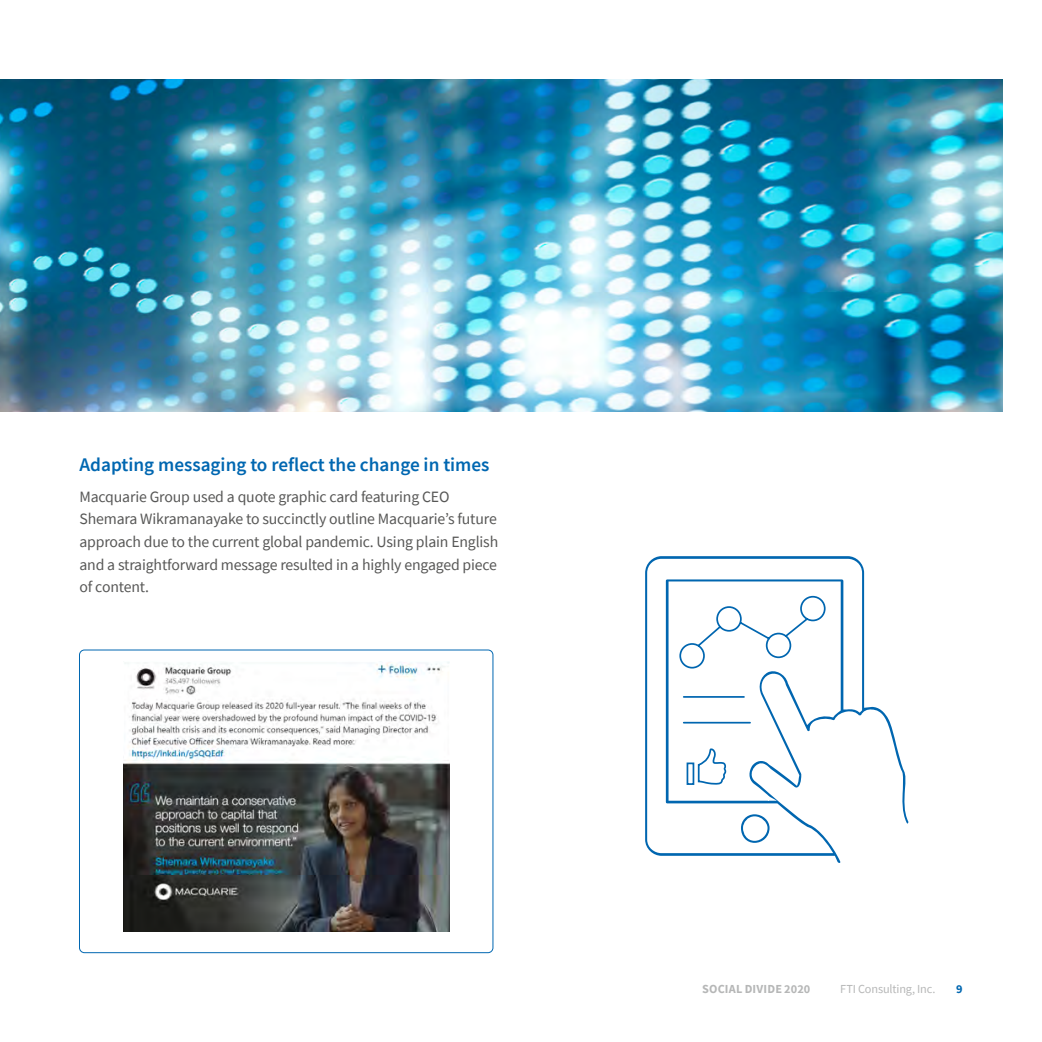
<style>
.page{position:relative;width:1042px;height:1042px;background:#fff}
.page>*{position:absolute;margin:0;border:0;box-sizing:border-box;transform-origin:0 0}
.t1{font:600 19.25px "Source Sans Pro";color:#0067b1}
.t2{font:15.75px/22.8px "Source Sans Pro";letter-spacing:-.01em;color:#575756}
.t3{font:12.25px "Source Sans Pro";letter-spacing:-.01em;color:#b6b7b7}
.t4{font:700 12.25px "Source Sans Pro";letter-spacing:.01em;color:#b6b7b7}
.t5{font:700 12.25px "Source Sans Pro";color:#0067b1}
</style>
<div class="page">
<div style="left:79px;top:649px;width:414px;height:304px;border:1px solid #0067b1;border-radius:5px"></div>
<img style="left:123px;top:662px;width:326px;height:269px">
<img style="left:0;top:79px;width:1002px;height:333px">
<svg style="left:645px;top:556px;width:264px;height:307px"></svg>
<svg style="left:678px;top:595px;width:148px;height:191px"></svg>
<p class="t1" style="left:79px;top:452px;width:412px">Adapting messaging to reflect the change in times</p>
<p class="t2" style="left:79px;top:485px;width:420px">Macquarie Group used a quote graphic card featuring CEO Shemara Wikramanayake to succinctly outline Macquarie’s future approach due to the current global pandemic. Using plain English and a straightforward message resulted in a highly engaged piece of content.</p>
<p class="t4" style="left:702px;top:981px;width:110px">SOCIAL DIVIDE 2020</p>
<p class="t3" style="left:840px;top:981px;width:97px">FTI Consulting, Inc.</p>
<p class="t5" style="left:956px;top:981px;width:8px">9</p>
</div>
